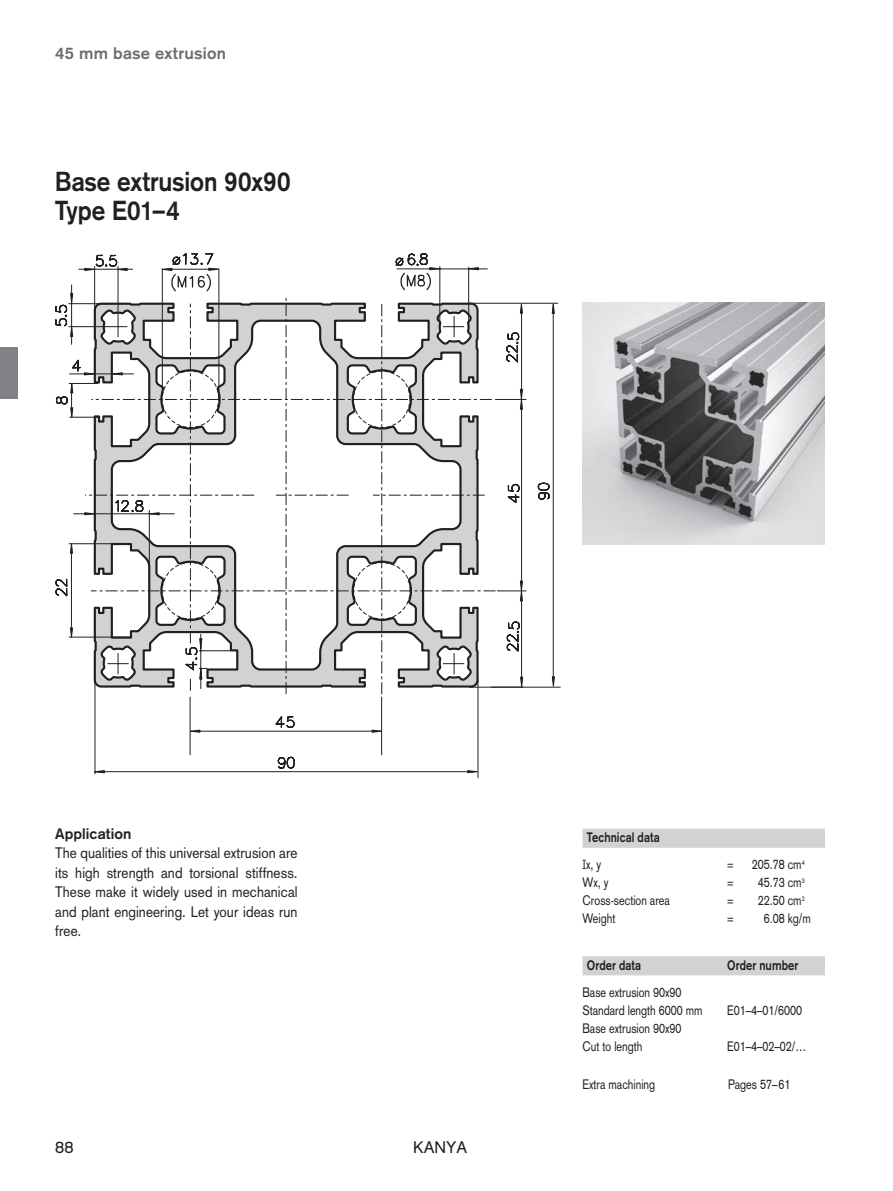
<style>
.page{position:relative;width:893px;height:1191px;background:#fff}
.page>*{position:absolute;margin:0;border:0;box-sizing:border-box;transform-origin:0 0}
.t1{font:700 27px/28.5px "Akzidenz Grotesk";color:#231f20;scale:.9 1}
.t2{font:700 16.5px "Akzidenz Grotesk";letter-spacing:.02em;color:#6c6d70}
.t3{font:16.5px "Akzidenz Grotesk";color:#231f20}
.t4{font:15px/19.5px "Akzidenz Grotesk";letter-spacing:.005em;color:#231f20;text-align:justify;scale:.9 1}
.t5{font:700 15px "Akzidenz Grotesk";letter-spacing:.01em;color:#231f20}
.t6{font:13.5px/18px "Akzidenz Grotesk";color:#231f20;scale:.8 1}
.t7{font:700 13.5px/27px "Akzidenz Grotesk";letter-spacing:.015em;color:#231f20;scale:.82 1}
.s1{font-family:"Officina Serif";font-weight:400}
.s2{font-weight:400}
</style>
<div class="page">
<div style="left:0;top:348px;width:17px;height:51px;background:#808285"></div>
<svg style="left:55px;top:253px;width:506px;height:525px"></svg>
<img style="left:583px;top:302px;width:242px;height:242px">
<div style="left:583px;top:956px;width:242px;height:19px;background:#d1d2d4"></div>
<div style="left:583px;top:828px;width:242px;height:19px;background:#d1d2d4"></div>
<p class="t2" style="left:55px;top:43px;width:172px">45 mm base extrusion</p>
<h1 class="t1" style="left:55px;top:167px;width:263px">Base extrusion 90x90<br>Type E01–4</h1>
<p class="t5" style="left:55px;top:824px;width:78px">Application</p>
<p class="t4" style="left:55px;top:843px;width:271px">The qualities of this universal extrusion are its high strength and torsional stiffness.<br>These make it widely used in mechanical and plant engineering. Let your ideas run free.</p>
<p class="t3" style="left:55px;top:1137px;width:20px">88</p>
<p class="t3" style="left:413px;top:1137px;width:56px">KANYA</p>
<p class="t7" style="left:583px;top:824px;width:96px;text-indent:4px">Technical data<br><span class="s1">I</span><span class="s2">x, y</span></p>
<p class="t6" style="left:727px;top:855px;width:10px">=</p>
<p class="t6" style="left:752px;top:855px;width:68px">205.78 cm<sup>4</sup></p>
<p class="t6" style="left:583px;top:873px;width:34px">Wx, y</p>
<p class="t6" style="left:727px;top:873px;width:10px">=</p>
<p class="t6" style="left:758px;top:873px;width:60px">45.73 cm<sup>3</sup></p>
<p class="t6" style="left:583px;top:891px;width:111px">Cross-section area</p>
<p class="t6" style="left:727px;top:891px;width:10px">=</p>
<p class="t6" style="left:758px;top:891px;width:60px">22.50 cm<sup>2</sup></p>
<p class="t6" style="left:583px;top:909px;width:43px">Weight</p>
<p class="t6" style="left:727px;top:909px;width:10px">=</p>
<p class="t6" style="left:764px;top:909px;width:61px">6.08 kg/m</p>
<p class="t7" style="left:583px;top:951px;width:73px">Order data</p>
<p class="t7" style="left:727px;top:951px;width:88px">Order number</p>
<p class="t6" style="left:583px;top:983px;width:152px">Base extrusion 90x90<br>Standard length 6000 mm</p>
<p class="t6" style="left:727px;top:1001px;width:95px">E01–4–01/6000</p>
<p class="t6" style="left:583px;top:1019px;width:125px">Base extrusion 90x90<br>Cut to length</p>
<p class="t6" style="left:727px;top:1037px;width:101px">E01–4–02–02/…</p>
<p class="t6" style="left:583px;top:1074px;width:92px">Extra machining</p>
<p class="t6" style="left:728px;top:1074px;width:80px">Pages 57–61</p>
</div>
